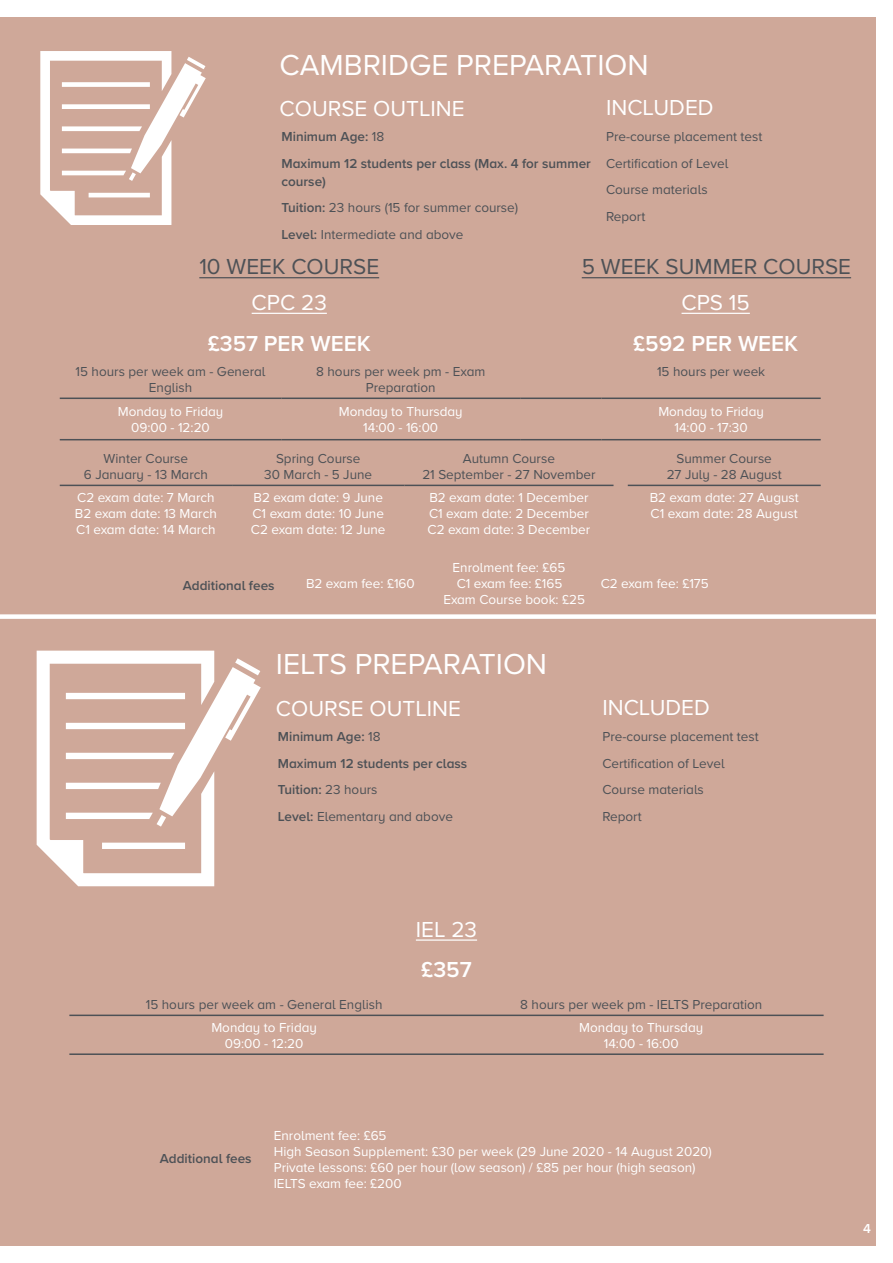
<style>
.page{position:relative;width:893px;height:1263px;background:#fff}
.page>*{position:absolute;margin:0;border:0;box-sizing:border-box;transform-origin:0 0}
.t1{font:30px "Proxima Nova A";color:#fff}
.t2{font:22.5px "Proxima Nova A";color:#fff}
.t3{font:22.5px "Proxima Nova A";color:#4d5156}
.t4{font:600 22.5px "Proxima Nova A";color:#fff}
.t5{font:13.5px/16.2px "Proxima Nova A";color:#fff;text-align:center}
.t6{font:13.5px/26.5px "Proxima Nova A";color:#4d5156;text-align:center}
.t7{font:600 13.5px/26.5px "Proxima Nova A";color:#4d5156}
.t8{font:600 13.5px "Proxima Nova A";color:#fff}
.s1{font-weight:400}
.s2{font-weight:600}
</style>
<div class="page">
<div style="left:0;top:17px;width:876px;height:1229px;background:#cfa899"></div>
<hr style="left:60px;top:439px;width:221px;height:1px;background:#4d5156">
<hr style="left:281px;top:439px;width:239px;height:1px;background:#4d5156">
<hr style="left:520px;top:439px;width:82px;height:1px;background:#4d5156">
<hr style="left:602px;top:439px;width:219px;height:1px;background:#4d5156">
<hr style="left:60px;top:397px;width:221px;height:2px;background:#4d5156">
<hr style="left:281px;top:397px;width:239px;height:2px;background:#4d5156">
<hr style="left:520px;top:397px;width:82px;height:2px;background:#4d5156">
<hr style="left:602px;top:397px;width:219px;height:2px;background:#4d5156">
<hr style="left:252px;top:313px;width:75px;height:1px;background:#fff">
<hr style="left:681px;top:313px;width:69px;height:1px;background:#fff">
<div style="left:0;top:614px;width:893px;height:5px;background:#fff"></div>
<svg style="left:40px;top:51px;width:166px;height:174px"></svg>
<hr style="left:69px;top:1053px;width:390px;height:2px;background:#4d5156">
<hr style="left:459px;top:1053px;width:365px;height:2px;background:#4d5156">
<hr style="left:69px;top:1014px;width:390px;height:2px;background:#4d5156">
<hr style="left:459px;top:1014px;width:365px;height:2px;background:#4d5156">
<hr style="left:416px;top:939px;width:61px;height:2px;background:#fff">
<svg style="left:37px;top:651px;width:224px;height:235px"></svg>
<hr style="left:60px;top:485px;width:172px;height:1px;background:#4d5156">
<hr style="left:232px;top:485px;width:172px;height:1px;background:#4d5156">
<hr style="left:404px;top:485px;width:209px;height:1px;background:#4d5156">
<hr style="left:199px;top:277px;width:180px;height:1px;background:#4d5156">
<hr style="left:582px;top:277px;width:269px;height:1px;background:#4d5156">
<hr style="left:628px;top:485px;width:193px;height:1px;background:#4d5156">
<h1 class="t1" style="left:280px;top:42px;width:371px">CAMBRIDGE PREPARATION</h1>
<h2 class="t2" style="left:280px;top:92px;width:187px">COURSE OUTLINE</h2>
<p class="t6" style="left:606px;top:123px;width:158px;text-align:left">Pre-course placement test<br>Certification of Level<br>Course materials<br>Report</p>
<h2 class="t2" style="left:606px;top:91px;width:109px">INCLUDED</h2>
<p class="t7" style="left:282px;top:123px;width:311px">Minimum Age: <span class="s1">18<br></span>Maximum 12 students per class (Max. 4 for summer</p>
<p class="t6" style="left:282px;top:168px;width:238px;text-align:left"><span class="s2">course)<br>Tuition:</span> 23 hours (15 for summer course)<br><span class="s2">Level:</span> Intermediate and above</p>
<h2 class="t3" style="left:199px;top:250px;width:181px">10 WEEK COURSE</h2>
<h2 class="t3" style="left:582px;top:250px;width:271px">5 WEEK SUMMER COURSE</h2>
<h2 class="t2" style="left:252px;top:285px;width:77px">CPC 23</h2>
<h2 class="t4" style="left:208px;top:326px;width:165px">£357 PER WEEK</h2>
<h2 class="t2" style="left:681px;top:285px;width:70px">CPS 15</h2>
<h2 class="t4" style="left:633px;top:326px;width:167px">£592 PER WEEK</h2>
<p class="t6" style="left:76px;top:363px;width:191px;line-height:16.2px">15 hours per week am - General<br>English</p>
<p class="t6" style="left:316px;top:363px;width:171px;line-height:16.2px">8 hours per week pm - Exam<br>Preparation</p>
<p class="t6" style="left:657px;top:358px;width:110px">15 hours per week</p>
<p class="t5" style="left:118px;top:403px;width:107px">Monday to Friday<br>09:00 - 12:20</p>
<p class="t5" style="left:339px;top:403px;width:125px">Monday to Thursday<br>14:00 - 16:00</p>
<p class="t5" style="left:658px;top:403px;width:107px">Monday to Friday<br>14:00 - 17:30</p>
<p class="t6" style="left:84px;top:450px;width:126px;line-height:16.2px">Winter Course<br>6 January - 13 March</p>
<p class="t6" style="left:264px;top:450px;width:109px;line-height:16.2px">Spring Course<br>30 March - 5 June</p>
<p class="t6" style="left:422px;top:450px;width:175px;line-height:16.2px">Autumn Course<br>21 September - 27 November</p>
<p class="t5" style="left:75px;top:489px;width:143px;text-align:left">C2 exam date: 7 March<br>B2 exam date: 13 March<br>C1 exam date: 14 March</p>
<p class="t5" style="left:251px;top:489px;width:136px;text-align:left">B2 exam date: 9 June<br>C1 exam date: 10 June<br>C2 exam date: 12 June</p>
<p class="t5" style="left:428px;top:489px;width:164px;text-align:left">B2 exam date: 1 December<br>C1 exam date: 2 December<br>C2 exam date: 3 December</p>
<p class="t5" style="left:453px;top:558px;width:114px">Enrolment fee: £65</p>
<p class="t6" style="left:667px;top:450px;width:117px;line-height:16.2px">Summer Course<br>27 July - 28 August</p>
<p class="t5" style="left:650px;top:489px;width:151px;text-align:left">B2 exam date: 27 August<br>C1 exam date: 28 August</p>
<p class="t7" style="left:183px;top:572px;width:93px">Additional fees</p>
<p class="t5" style="left:306px;top:575px;width:110px">B2 exam fee: £160</p>
<p class="t5" style="left:457px;top:575px;width:107px">C1 exam fee: £165</p>
<p class="t5" style="left:601px;top:575px;width:110px">C2 exam fee: £175</p>
<p class="t5" style="left:443px;top:591px;width:143px">Exam Course book: £25</p>
<h1 class="t1" style="left:276px;top:642px;width:273px">IELTS PREPARATION</h1>
<h2 class="t2" style="left:276px;top:691px;width:187px">COURSE OUTLINE</h2>
<p class="t7" style="left:278px;top:723px;width:191px">Minimum Age: <span class="s1">18<br></span>Maximum 12 students per class<br>Tuition: <span class="s1">23 hours<br></span>Level: <span class="s1">Elementary and above</span></p>
<h2 class="t2" style="left:602px;top:690px;width:109px">INCLUDED</h2>
<p class="t6" style="left:602px;top:723px;width:158px;text-align:left">Pre-course placement test<br>Certification of Level<br>Course materials<br>Report</p>
<h2 class="t2" style="left:416px;top:912px;width:63px">IEL 23</h2>
<h2 class="t4" style="left:421px;top:953px;width:52px">£357</h2>
<p class="t6" style="left:146px;top:991px;width:238px">15 hours per week am - General English</p>
<p class="t6" style="left:520px;top:991px;width:244px">8 hours per week pm - IELTS Preparation</p>
<p class="t5" style="left:211px;top:1019px;width:107px">Monday to Friday<br>09:00 - 12:20</p>
<p class="t5" style="left:579px;top:1019px;width:125px">Monday to Thursday<br>14:00 - 16:00</p>
<p class="t7" style="left:160px;top:1145px;width:93px">Additional fees</p>
<p class="t5" style="left:274px;top:1126px;width:440px;text-align:left">Enrolment fee: £65<br>High Season Supplement: £30 per week (29 June 2020 - 14 August 2020)<br>Private lessons: £60 per hour (low season) / £85 per hour (high season)<br>IELTS exam fee: £200</p>
<p class="t8" style="left:863px;top:1218px;width:9px">4</p>
</div>
